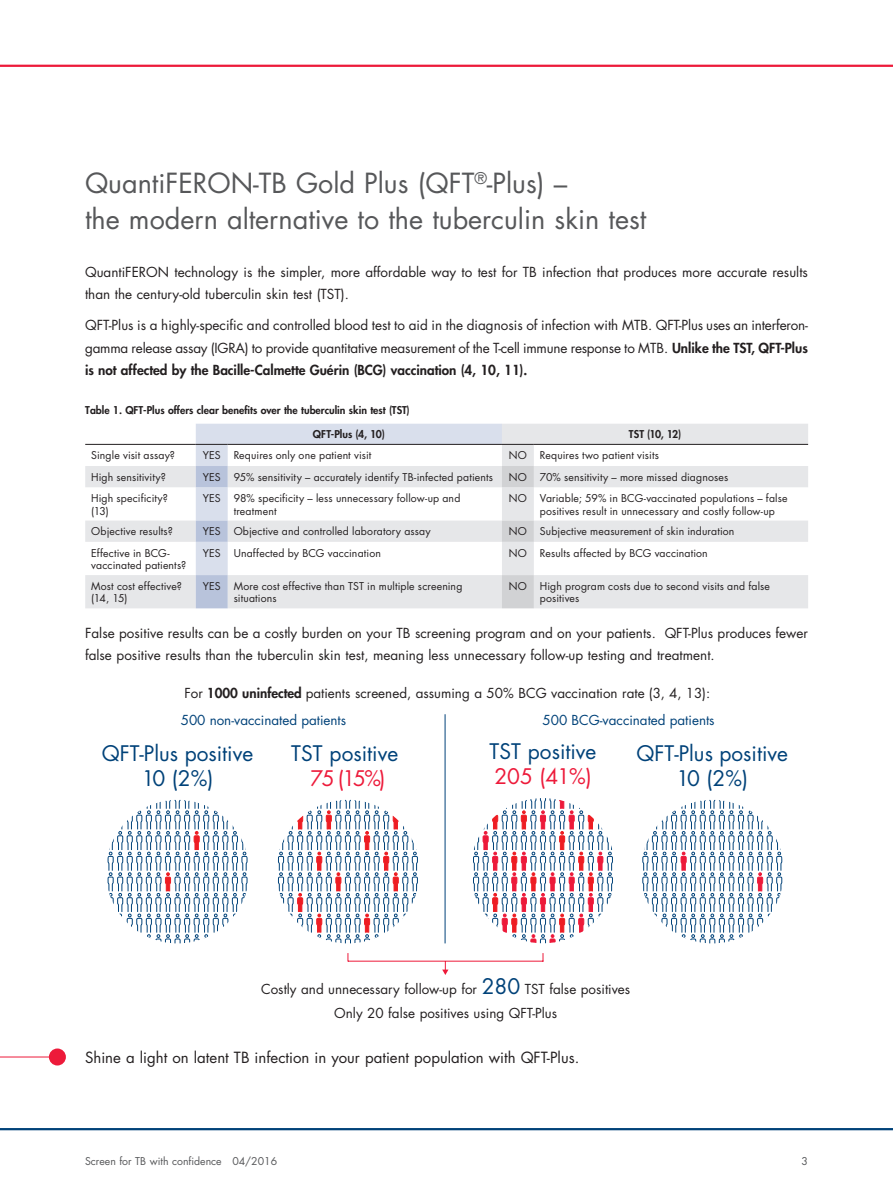
<style>
.page{position:relative;width:893px;height:1191px;background:#fff}
.page>*{position:absolute;margin:0;border:0;box-sizing:border-box;transform-origin:0 0}
.t1{font:27px/36px "Futura Std";color:#57585a}
.t2{font:20.85px/25px "Futura Std";color:#004279;text-align:center}
.t3{font:20.85px "Futura Std";letter-spacing:-.05em;color:#ed1a3a}
.t4{font:15px "Futura Std";color:#231f20}
.t5{font:13.5px/22.5px "Futura Std";color:#231f20}
.t6{font:13.35px/24.6px "Futura Std";color:#231f20;text-align:center}
.t7{font:13.35px "Futura Std";color:#004279}
.t8{font:10.5px/12.6px "Futura Std";letter-spacing:.01em;color:#231f20}
.t9{font:800 10.5px "Futura Std";color:#231f20}
.t10{font:10.5px "Futura Std";color:#57585a}
.s1{font-weight:800}
.s2{font-size:20.85px;color:#004279}
</style>
<div class="page">
<hr style="left:0;top:65px;width:893px;height:2px;background:#ed1a3a">
<hr style="left:0;top:1128px;width:893px;height:2px;background:#004279">
<svg style="left:196px;top:424px;width:306px;height:42px;fill:#d9dfec"></svg>
<svg style="left:502px;top:424px;width:306px;height:42px;fill:#e6e7e9"></svg>
<svg style="left:85px;top:466px;width:723px;height:142px;fill:#e6e7e9"></svg>
<svg style="left:196px;top:466px;width:32px;height:142px"></svg>
<svg style="left:502px;top:466px;width:32px;height:142px"></svg>
<hr style="left:85px;top:444px;width:111px;height:1px;background:#231f20">
<hr style="left:196px;top:444px;width:32px;height:1px;background:#231f20">
<hr style="left:228px;top:444px;width:274px;height:1px;background:#231f20">
<hr style="left:502px;top:444px;width:32px;height:1px;background:#231f20">
<hr style="left:534px;top:444px;width:274px;height:1px;background:#231f20">
<div style="left:49px;top:1048px;width:17px;height:17px;background:#ed1a3a;border-radius:50%"></div>
<hr style="left:0;top:1056px;width:56px;height:1px;background:#ed1a3a">
<hr style="left:348px;top:960px;width:195px;height:1px;background:#ed1a3a">
<hr style="left:445px;top:714px;width:1px;height:229px;background:#004279">
<svg style="left:108px;top:800px;width:140px;height:143px"></svg>
<svg style="left:642px;top:800px;width:140px;height:143px"></svg>
<svg style="left:278px;top:800px;width:140px;height:143px"></svg>
<svg style="left:442px;top:961px;width:6px;height:14px"></svg>
<svg style="left:473px;top:798px;width:140px;height:145px"></svg>
<h1 class="t1" style="left:85px;top:165px;width:563px">QuantiFERON-TB Gold Plus (QFT<sup>®</sup>-Plus) –<br>the modern alternative to the tuberculin skin test</h1>
<p class="t5" style="left:85px;top:260px;width:724px">QuantiFERON technology is the simpler, more affordable way to test for TB infection that produces more accurate results than the century-old tuberculin skin test (TST).</p>
<p class="t5" style="left:85px;top:314px;width:724px;text-align:justify">QFT-Plus is a highly-specific and controlled blood test to aid in the diagnosis of infection with MTB. QFT-Plus uses an interferon&shy;gamma release assay (IGRA) to provide quantitative measurement of the T-cell immune response to MTB. <span class="s1">Unlike the TST, QFT-Plus is not affected by the Bacille-Calmette Guérin (BCG) vaccination (4, 10, 11).</span></p>
<p class="t9" style="left:85px;top:404px;width:326px">Table 1. QFT-Plus offers clear benefits over the tuberculin skin test (TST)</p>
<p class="t9" style="left:313px;top:428px;width:73px">QFT-Plus (4, 10)</p>
<p class="t9" style="left:629px;top:428px;width:54px">TST (10, 12)</p>
<p class="t8" style="left:91px;top:449px;width:85px">Single visit assay?</p>
<p class="t8" style="left:203px;top:449px;width:170px">YES Requires only one patient visit</p>
<p class="t8" style="left:509px;top:449px;width:152px">NO Requires two patient visits</p>
<p class="t8" style="left:91px;top:470px;width:76px">High sensitivity?</p>
<p class="t8" style="left:203px;top:470px;width:292px">YES 95% sensitivity – accurately identify TB-infected patients</p>
<p class="t8" style="left:509px;top:470px;width:221px">NO 70% sensitivity – more missed diagnoses</p>
<p class="t8" style="left:91px;top:492px;width:78px">High specificity? (13)</p>
<p class="t8" style="left:234px;top:492px;width:228px;text-indent:-31px">YES 98% specificity – less unnecessary follow-up and treatment</p>
<p class="t8" style="left:540px;top:492px;width:249px;text-indent:-31px">NO Variable; 59% in BCG-vaccinated populations – false positives result in unnecessary and costly follow-up</p>
<p class="t8" style="left:91px;top:525px;width:83px">Objective results?</p>
<p class="t8" style="left:203px;top:525px;width:229px">YES Objective and controlled laboratory assay</p>
<p class="t8" style="left:509px;top:525px;width:227px">NO Subjective measurement of skin induration</p>
<p class="t8" style="left:91px;top:546px;width:96px">Effective in BCG&shy;vaccinated patients?</p>
<p class="t8" style="left:203px;top:546px;width:179px">YES Unaffected by BCG vaccination</p>
<p class="t8" style="left:509px;top:546px;width:200px">NO Results affected by BCG vaccination</p>
<p class="t8" style="left:91px;top:580px;width:92px">Most cost effective? (14, 15)</p>
<p class="t8" style="left:234px;top:580px;width:230px;text-indent:-31px">YES More cost effective than TST in multiple screening situations</p>
<p class="t8" style="left:540px;top:580px;width:232px;text-indent:-31px">NO High program costs due to second visits and false positives</p>
<p class="t5" style="left:85px;top:621px;width:724px">False positive results can be a costly burden on your TB screening program and on your patients. QFT-Plus produces fewer false positive results than the tuberculin skin test, meaning less unnecessary follow-up testing and treatment.</p>
<p class="t6" style="left:184px;top:681px;width:527px">For <span class="s1">1000 uninfected</span> patients screened, assuming a 50% BCG vaccination rate (3, 4, 13):</p>
<p class="t7" style="left:181px;top:711px;width:167px">500 non-vaccinated patients</p>
<p class="t7" style="left:543px;top:711px;width:174px">500 BCG-vaccinated patients</p>
<h2 class="t2" style="left:102px;top:741px;width:153px">QFT-Plus positive<br>10 (2%)</h2>
<h2 class="t2" style="left:637px;top:741px;width:153px">QFT-Plus positive<br>10 (2%)</h2>
<h2 class="t2" style="left:489px;top:739px;width:108px">TST positive</h2>
<h2 class="t3" style="left:494px;top:763px;width:99px">205 (41%)</h2>
<h2 class="t2" style="left:291px;top:741px;width:108px">TST positive</h2>
<h2 class="t3" style="left:310px;top:765px;width:77px">75 (15%)</h2>
<p class="t6" style="left:261px;top:976px;width:371px">Costly and unnecessary follow-up for <span class="s2">280</span> TST false positives<br>Only 20 false positives using QFT-Plus</p>
<h3 class="t4" style="left:85px;top:1048px;width:496px">Shine a light on latent TB infection in your patient population with QFT-Plus.</h3>
<p class="t10" style="left:85px;top:1154px;width:194px">Screen for TB with confidence 04/2016</p>
<p class="t10" style="left:801px;top:1154px;width:8px">3</p>
</div>
